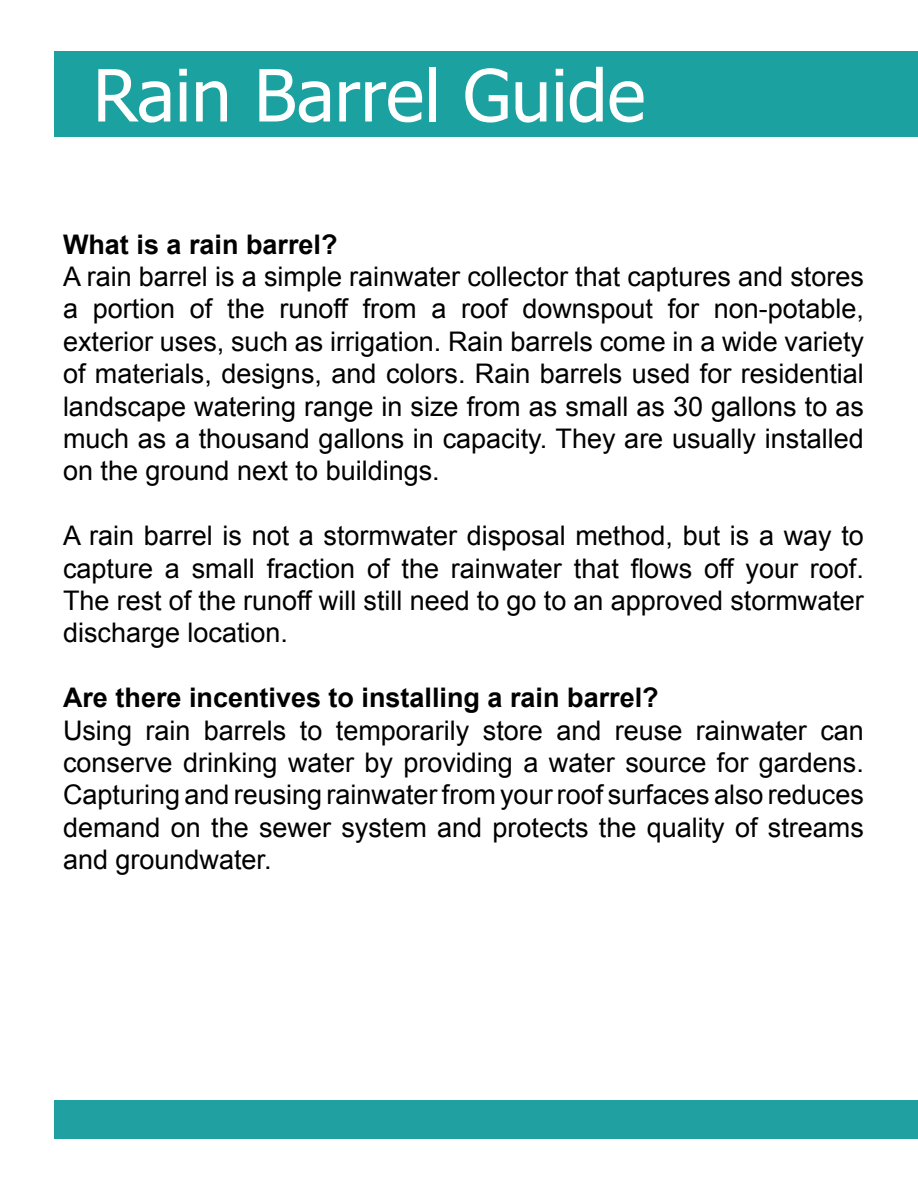
<style>
.page{position:relative;width:918px;height:1188px;background:#fff}
.page>*{position:absolute;margin:0;border:0;box-sizing:border-box;transform-origin:0 0}
.t1{font:72px "Tahoma";color:#fff}
.t2{font:27px/32.4px "Arial";color:#000;text-align:justify}
.t3{font:700 27px "Arial";color:#000}
</style>
<div class="page">
<div style="left:54px;top:1100px;width:864px;height:38px;background:#20a0a0"></div>
<div style="left:54px;top:52px;width:864px;height:85px;background:#1ca1a1"></div>
<h1 class="t1" style="left:93px;top:47px;width:554px">Rain Barrel Guide</h1>
<p class="t3" style="left:63px;top:226px;width:276px">What is a rain barrel?</p>
<p class="t2" style="left:63px;top:261px;width:803px">A rain barrel is a simple rainwater collector that captures and stores a portion of the runoff from a roof downspout for non-potable, exterior uses, such as irrigation. Rain barrels come in a wide variety of materials, designs, and colors. Rain barrels used for residential landscape watering range in size from as small as 30 gallons to as much as a thousand gallons in capacity. They are usually installed on the ground next to buildings.</p>
<p class="t2" style="left:63px;top:520px;width:802px">A rain barrel is not a stormwater disposal method, but is a way to capture a small fraction of the rainwater that flows off your roof.<br>The rest of the runoff will still need to go to an approved stormwater discharge location.</p>
<p class="t3" style="left:63px;top:680px;width:597px">Are there incentives to installing a rain barrel?</p>
<p class="t2" style="left:63px;top:714px;width:802px">Using rain barrels to temporarily store and reuse rainwater can conserve drinking water by providing a water source for gardens.<br>Capturing and reusing rainwater from your roof surfaces also reduces demand on the sewer system and protects the quality of streams and groundwater.</p>
</div>
